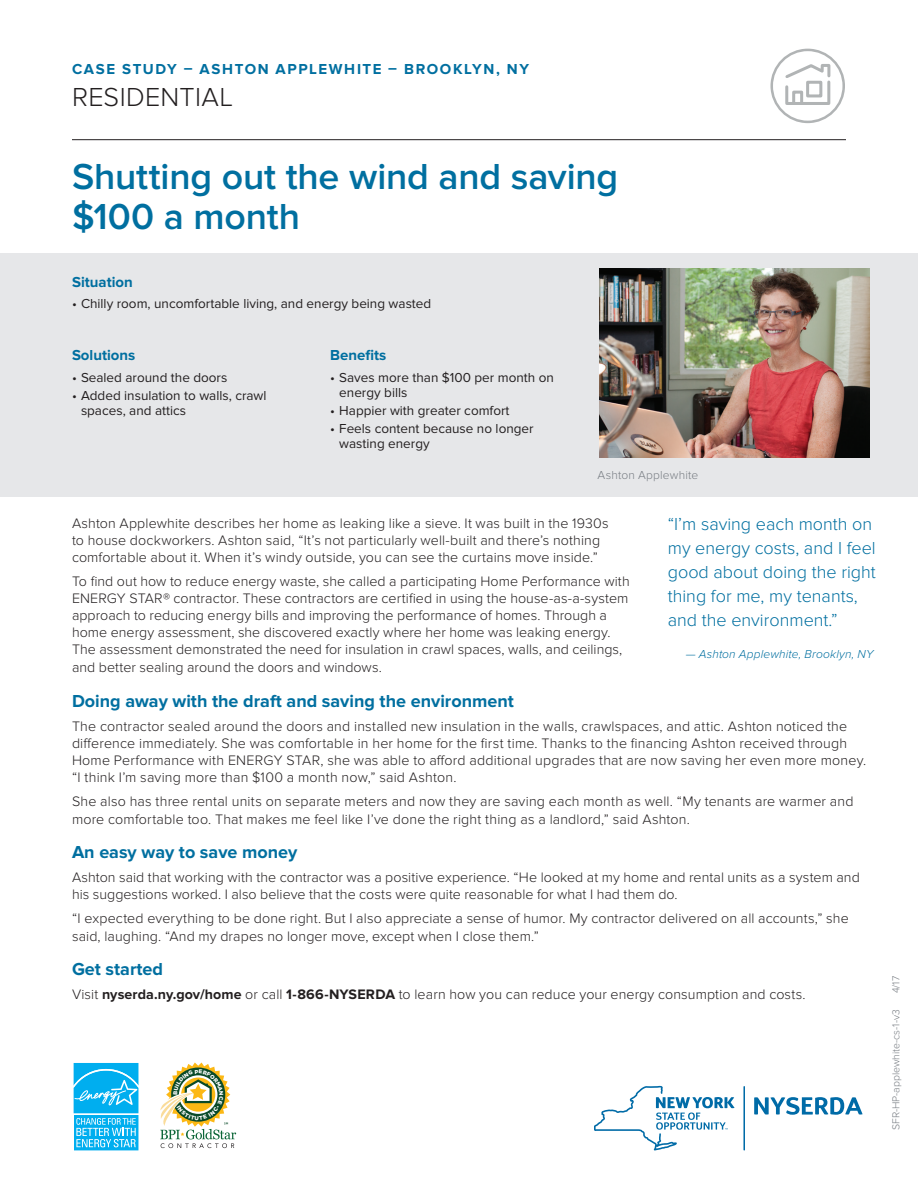
<style>
.page{position:relative;width:918px;height:1188px;background:#fff}
.page>*{position:absolute;margin:0;border:0;box-sizing:border-box;transform-origin:0 0}
.Header_1_-_Title{font:600 37.5px/40.5px "Proxima Nova";letter-spacing:-.005em;color:#006fa0}
.Program_Area{font:300 27px "Proxima Nova";letter-spacing:.01em;color:#231f20}
.Quote_No_Box{font:300 18px/24px "Proxima Nova";color:#006fa0}
.body_copy{font:700 18px "Proxima Nova";color:#006fa0}
.Header_2_-_Subhead{font:700 18px "Proxima Nova";color:#006fa0}
.Type_of_Document{font:700 15px "Proxima Nova";letter-spacing:.11em;color:#006fa0}
.Header_2_-_Subhead-2{font:700 15px "Proxima Nova";color:#006fa0}
.body_copy-2{font:300 14.25px/17.1px "Proxima Nova";letter-spacing:.005em;color:#231f20}
.t1{font:13.5px/15px "Proxima Nova";color:#231f20}
.Quote_Byline{font:italic 300 12px "Proxima Nova";letter-spacing:.015em;color:#006fa0}
.Photo_Caption{font:300 12px "Proxima Nova";letter-spacing:.015em;color:#787d83}
.t2{font:300 10.5px "Proxima Nova";color:#787d83}
.s1{font-weight:700}
</style>
<div class="page">
<div style="left:0;top:254px;width:918px;height:243px;background:#e6e7e9"></div>
<svg style="left:770px;top:49px;width:75px;height:74px"></svg>
<svg style="left:754px;top:1097px;width:109px;height:18px"></svg>
<hr style="left:743px;top:1086px;width:2px;height:64px;background:#006ba7">
<svg style="left:594px;top:1086px;width:141px;height:64px"></svg>
<hr style="left:72px;top:139px;width:774px;height:1px;background:#231f20">
<img style="left:599px;top:268px;width:270px;height:189px">
<div style="left:72px;top:1061px;width:68px;height:54px;background:#f7fcfe"></div>
<svg style="left:73px;top:1063px;width:66px;height:88px;background:#34bef2"></svg>
<svg style="left:160px;top:1063px;width:76px;height:85px"></svg>
<p class="Type_of_Document" style="left:72px;top:60px;width:459px">CASE STUDY – ASHTON APPLEWHITE – BROOKLYN, NY</p>
<p class="Program_Area" style="left:72px;top:81px;width:162px">RESIDENTIAL</p>
<p class="Header_1_-_Title" style="left:72px;top:157px;width:548px">Shutting out the wind and saving $100 a month</p>
<p class="Header_2_-_Subhead-2" style="left:72px;top:273px;width:62px">Situation</p>
<p class="t1" style="left:72px;top:297px;width:361px">• Chilly room, uncomfortable living, and energy being wasted</p>
<p class="Header_2_-_Subhead-2" style="left:72px;top:346px;width:65px">Solutions</p>
<p class="t1" style="left:72px;top:370px;width:157px">• Sealed around the doors</p>
<p class="t1" style="left:81px;top:388px;width:187px;text-indent:-9px">• Added insulation to walls, crawl spaces, and attics</p>
<p class="Header_2_-_Subhead-2" style="left:330px;top:346px;width:58px">Benefits</p>
<p class="t1" style="left:339px;top:370px;width:216px;text-indent:-9px">• Saves more than $100 per month on energy bills</p>
<p class="t1" style="left:330px;top:403px;width:181px">• Happier with greater comfort</p>
<p class="t1" style="left:339px;top:421px;width:196px;text-indent:-9px">• Feels content because no longer wasting energy</p>
<p class="Photo_Caption" style="left:598px;top:468px;width:102px">Ashton Applewhite</p>
<p class="Quote_No_Box" style="left:668px;top:512px;width:210px">“I’m saving each month on my energy costs, and I feel good about doing the right thing for me, my tenants, and the environment.”</p>
<p class="Quote_Byline" style="left:686px;top:648px;width:189px">— Ashton Applewhite, Brooklyn, NY</p>
<p class="body_copy-2" style="left:72px;top:515px;width:538px">Ashton Applewhite describes her home as leaking like a sieve. It was built in the 1930s to house dockworkers. Ashton said, “It’s not particularly well-built and there’s nothing comfortable about it. When it’s windy outside, you can see the curtains move inside.”</p>
<p class="body_copy-2" style="left:72px;top:573px;width:559px">To find out how to reduce energy waste, she called a participating Home Performance with ENERGY STAR® contractor. These contractors are certified in using the house-as-a-system approach to reducing energy bills and improving the performance of homes. Through a home energy assessment, she discovered exactly where her home was leaking energy.<br>The assessment demonstrated the need for insulation in crawl spaces, walls, and ceilings, and better sealing around the doors and windows.</p>
<p class="body_copy" style="left:72px;top:690px;width:443px">Doing away with the draft and saving the environment</p>
<p class="body_copy-2" style="left:72px;top:718px;width:796px">The contractor sealed around the doors and installed new insulation in the walls, crawlspaces, and attic. Ashton noticed the difference immediately. She was comfortable in her home for the first time. Thanks to the financing Ashton received through Home Performance with ENERGY STAR, she was able to afford additional upgrades that are now saving her even more money. “I think I’m saving more than $100 a month now,” said Ashton.</p>
<p class="body_copy-2" style="left:72px;top:792px;width:783px;line-height:18px">She also has three rental units on separate meters and now they are saving each month as well. “My tenants are warmer and more comfortable too. That makes me feel like I’ve done the right thing as a landlord,” said Ashton.</p>
<p class="body_copy" style="left:72px;top:842px;width:227px">An easy way to save money</p>
<p class="body_copy-2" style="left:72px;top:869px;width:789px">Ashton said that working with the contractor was a positive experience. “He looked at my home and rental units as a system and his suggestions worked. I also believe that the costs were quite reasonable for what I had them do.</p>
<p class="body_copy-2" style="left:72px;top:910px;width:778px;line-height:18px">“I expected everything to be done right. But I also appreciate a sense of humor. My contractor delivered on all accounts,” she said, laughing. “And my drapes no longer move, except when I close them.”</p>
<p class="Header_2_-_Subhead" style="left:72px;top:958px;width:93px">Get started</p>
<p class="body_copy-2" style="left:72px;top:986px;width:735px">Visit <span class="s1">nyserda.ny.gov/home</span> or call <span class="s1">1-866-NYSERDA</span> to learn how you can reduce your energy consumption and costs.</p>
<p class="t2" style="left:890px;top:993px;width:19px;rotate:-90deg">4/17</p>
<p class="t2" style="left:890px;top:1130px;width:122px;rotate:-90deg">SFR-HP-applewhite-cs-1-v3</p>
</div>
